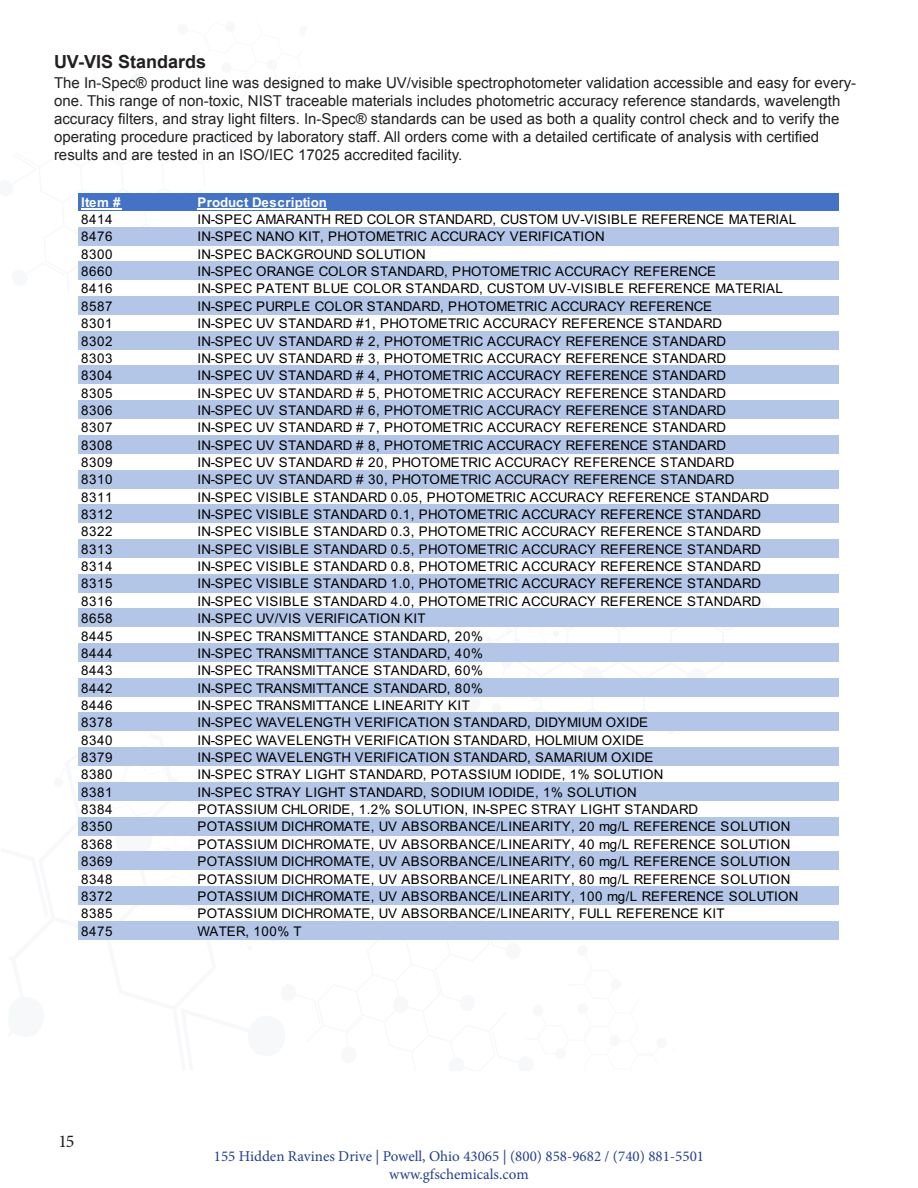
<style>
.page{position:relative;width:918px;height:1188px;background:#fff}
.page>*{position:absolute;margin:0;border:0;box-sizing:border-box;transform-origin:0 0}
.t1{font:700 18px "Arial";color:#231f20}
.t2{font:18px "Minion Pro";color:#231f20}
.t3{font:15px/18px "Arial";color:#231f20}
.t4{font:15px/18px "Minion Pro";color:#253f8e;text-align:center}
.t5{font:13.35px "Arial";letter-spacing:.02em;color:#000}
.t6{font:13.35px "Arial";letter-spacing:-.01em;color:#000}
.t7{font:700 13.35px "Arial";letter-spacing:.01em;color:#fff}
</style>
<div class="page">
<img style="left:73px;top:193px;width:766px;height:747px">
<div style="left:79px;top:193px;width:760px;height:18px;background:#4472c4"></div>
<div style="left:79px;top:227px;width:760px;height:18px;background:#b4c6e7"></div>
<div style="left:79px;top:261px;width:760px;height:19px;background:#b4c6e7"></div>
<div style="left:79px;top:296px;width:760px;height:19px;background:#b4c6e7"></div>
<div style="left:79px;top:331px;width:760px;height:19px;background:#b4c6e7"></div>
<div style="left:79px;top:366px;width:760px;height:18px;background:#b4c6e7"></div>
<div style="left:79px;top:400px;width:760px;height:19px;background:#b4c6e7"></div>
<div style="left:79px;top:435px;width:760px;height:19px;background:#b4c6e7"></div>
<div style="left:79px;top:470px;width:760px;height:18px;background:#b4c6e7"></div>
<div style="left:79px;top:504px;width:760px;height:19px;background:#b4c6e7"></div>
<div style="left:79px;top:539px;width:760px;height:19px;background:#b4c6e7"></div>
<div style="left:79px;top:574px;width:760px;height:18px;background:#b4c6e7"></div>
<div style="left:79px;top:609px;width:760px;height:18px;background:#b4c6e7"></div>
<div style="left:79px;top:643px;width:760px;height:19px;background:#b4c6e7"></div>
<div style="left:79px;top:678px;width:760px;height:19px;background:#b4c6e7"></div>
<div style="left:79px;top:713px;width:760px;height:18px;background:#b4c6e7"></div>
<div style="left:79px;top:747px;width:760px;height:19px;background:#b4c6e7"></div>
<div style="left:79px;top:782px;width:760px;height:19px;background:#b4c6e7"></div>
<div style="left:79px;top:817px;width:760px;height:18px;background:#b4c6e7"></div>
<div style="left:79px;top:851px;width:760px;height:19px;background:#b4c6e7"></div>
<div style="left:79px;top:886px;width:760px;height:19px;background:#b4c6e7"></div>
<div style="left:79px;top:921px;width:760px;height:19px;background:#b4c6e7"></div>
<hr style="left:81px;top:208px;width:40px;height:1px;background:#fff">
<hr style="left:197px;top:208px;width:130px;height:1px;background:#fff">
<p class="t1" style="left:54px;top:50px;width:154px">UV-VIS Standards</p>
<p class="t3" style="left:54px;top:74px;width:804px">The In-Spec® product line was designed to make UV/visible spectrophotometer validation accessible and easy for every&shy;one. This range of non-toxic, NIST traceable materials includes photometric accuracy reference standards, wavelength accuracy filters, and stray light filters. In-Spec® standards can be used as both a quality control check and to verify the operating procedure practiced by laboratory staff. All orders come with a detailed certificate of analysis with certified</p>
<p class="t3" style="left:54px;top:146px;width:410px">results and are tested in an ISO/IEC 17025 accredited facility.</p>
<p class="t7" style="left:81px;top:193px;width:41px">Item #</p>
<p class="t7" style="left:197px;top:193px;width:131px">Product Description</p>
<p class="t5" style="left:81px;top:210px;width:33px">8414</p>
<p class="t5" style="left:197px;top:210px;width:600px">IN-SPEC AMARANTH RED COLOR STANDARD, CUSTOM UV-VISIBLE REFERENCE MATERIAL</p>
<p class="t5" style="left:81px;top:227px;width:33px">8476</p>
<p class="t5" style="left:197px;top:227px;width:409px">IN-SPEC NANO KIT, PHOTOMETRIC ACCURACY VERIFICATION</p>
<p class="t5" style="left:81px;top:245px;width:33px">8300</p>
<p class="t5" style="left:197px;top:245px;width:230px">IN-SPEC BACKGROUND SOLUTION</p>
<p class="t5" style="left:81px;top:262px;width:33px">8660</p>
<p class="t5" style="left:197px;top:262px;width:520px">IN-SPEC ORANGE COLOR STANDARD, PHOTOMETRIC ACCURACY REFERENCE</p>
<p class="t5" style="left:81px;top:280px;width:33px">8416</p>
<p class="t5" style="left:197px;top:280px;width:587px">IN-SPEC PATENT BLUE COLOR STANDARD, CUSTOM UV-VISIBLE REFERENCE MATERIAL</p>
<p class="t5" style="left:81px;top:297px;width:33px">8587</p>
<p class="t5" style="left:197px;top:297px;width:516px">IN-SPEC PURPLE COLOR STANDARD, PHOTOMETRIC ACCURACY REFERENCE</p>
<p class="t5" style="left:81px;top:314px;width:33px">8301</p>
<p class="t6" style="left:197px;top:314px;width:526px">IN-SPEC UV STANDARD #1, PHOTOMETRIC ACCURACY REFERENCE STANDARD</p>
<p class="t5" style="left:81px;top:332px;width:33px">8302</p>
<p class="t6" style="left:197px;top:332px;width:530px">IN-SPEC UV STANDARD # 2, PHOTOMETRIC ACCURACY REFERENCE STANDARD</p>
<p class="t5" style="left:81px;top:349px;width:33px">8303</p>
<p class="t6" style="left:197px;top:349px;width:530px">IN-SPEC UV STANDARD # 3, PHOTOMETRIC ACCURACY REFERENCE STANDARD</p>
<p class="t5" style="left:81px;top:366px;width:33px">8304</p>
<p class="t6" style="left:197px;top:366px;width:530px">IN-SPEC UV STANDARD # 4, PHOTOMETRIC ACCURACY REFERENCE STANDARD</p>
<p class="t5" style="left:81px;top:384px;width:33px">8305</p>
<p class="t6" style="left:197px;top:384px;width:530px">IN-SPEC UV STANDARD # 5, PHOTOMETRIC ACCURACY REFERENCE STANDARD</p>
<p class="t5" style="left:81px;top:401px;width:33px">8306</p>
<p class="t6" style="left:197px;top:401px;width:530px">IN-SPEC UV STANDARD # 6, PHOTOMETRIC ACCURACY REFERENCE STANDARD</p>
<p class="t5" style="left:81px;top:418px;width:33px">8307</p>
<p class="t6" style="left:197px;top:418px;width:530px">IN-SPEC UV STANDARD # 7, PHOTOMETRIC ACCURACY REFERENCE STANDARD</p>
<p class="t5" style="left:81px;top:436px;width:33px">8308</p>
<p class="t6" style="left:197px;top:436px;width:530px">IN-SPEC UV STANDARD # 8, PHOTOMETRIC ACCURACY REFERENCE STANDARD</p>
<p class="t5" style="left:81px;top:453px;width:33px">8309</p>
<p class="t6" style="left:197px;top:453px;width:538px">IN-SPEC UV STANDARD # 20, PHOTOMETRIC ACCURACY REFERENCE STANDARD</p>
<p class="t5" style="left:81px;top:470px;width:33px">8310</p>
<p class="t6" style="left:197px;top:470px;width:538px">IN-SPEC UV STANDARD # 30, PHOTOMETRIC ACCURACY REFERENCE STANDARD</p>
<p class="t5" style="left:81px;top:488px;width:33px">8311</p>
<p class="t5" style="left:197px;top:488px;width:573px">IN-SPEC VISIBLE STANDARD 0.05, PHOTOMETRIC ACCURACY REFERENCE STANDARD</p>
<p class="t5" style="left:81px;top:505px;width:33px">8312</p>
<p class="t5" style="left:197px;top:505px;width:565px">IN-SPEC VISIBLE STANDARD 0.1, PHOTOMETRIC ACCURACY REFERENCE STANDARD</p>
<p class="t5" style="left:81px;top:523px;width:33px">8322</p>
<p class="t5" style="left:197px;top:523px;width:565px">IN-SPEC VISIBLE STANDARD 0.3, PHOTOMETRIC ACCURACY REFERENCE STANDARD</p>
<p class="t5" style="left:81px;top:540px;width:33px">8313</p>
<p class="t5" style="left:197px;top:540px;width:565px">IN-SPEC VISIBLE STANDARD 0.5, PHOTOMETRIC ACCURACY REFERENCE STANDARD</p>
<p class="t5" style="left:81px;top:557px;width:33px">8314</p>
<p class="t5" style="left:197px;top:557px;width:565px">IN-SPEC VISIBLE STANDARD 0.8, PHOTOMETRIC ACCURACY REFERENCE STANDARD</p>
<p class="t5" style="left:81px;top:575px;width:33px">8315</p>
<p class="t5" style="left:197px;top:575px;width:565px">IN-SPEC VISIBLE STANDARD 1.0, PHOTOMETRIC ACCURACY REFERENCE STANDARD</p>
<p class="t5" style="left:81px;top:592px;width:33px">8316</p>
<p class="t5" style="left:197px;top:592px;width:565px">IN-SPEC VISIBLE STANDARD 4.0, PHOTOMETRIC ACCURACY REFERENCE STANDARD</p>
<p class="t5" style="left:81px;top:609px;width:33px">8658</p>
<p class="t5" style="left:197px;top:609px;width:230px">IN-SPEC UV/VIS VERIFICATION KIT</p>
<p class="t5" style="left:81px;top:627px;width:33px">8445</p>
<p class="t5" style="left:197px;top:627px;width:287px">IN-SPEC TRANSMITTANCE STANDARD, 20%</p>
<p class="t5" style="left:81px;top:644px;width:33px">8444</p>
<p class="t5" style="left:197px;top:644px;width:287px">IN-SPEC TRANSMITTANCE STANDARD, 40%</p>
<p class="t5" style="left:81px;top:661px;width:33px">8443</p>
<p class="t5" style="left:197px;top:661px;width:287px">IN-SPEC TRANSMITTANCE STANDARD, 60%</p>
<p class="t5" style="left:81px;top:679px;width:33px">8442</p>
<p class="t5" style="left:197px;top:679px;width:287px">IN-SPEC TRANSMITTANCE STANDARD, 80%</p>
<p class="t5" style="left:81px;top:696px;width:33px">8446</p>
<p class="t5" style="left:197px;top:696px;width:274px">IN-SPEC TRANSMITTANCE LINEARITY KIT</p>
<p class="t5" style="left:81px;top:713px;width:33px">8378</p>
<p class="t5" style="left:197px;top:713px;width:452px">IN-SPEC WAVELENGTH VERIFICATION STANDARD, DIDYMIUM OXIDE</p>
<p class="t5" style="left:81px;top:731px;width:33px">8340</p>
<p class="t5" style="left:197px;top:731px;width:448px">IN-SPEC WAVELENGTH VERIFICATION STANDARD, HOLMIUM OXIDE</p>
<p class="t5" style="left:81px;top:748px;width:33px">8379</p>
<p class="t5" style="left:197px;top:748px;width:458px">IN-SPEC WAVELENGTH VERIFICATION STANDARD, SAMARIUM OXIDE</p>
<p class="t5" style="left:81px;top:766px;width:33px">8380</p>
<p class="t5" style="left:197px;top:766px;width:468px">IN-SPEC STRAY LIGHT STANDARD, POTASSIUM IODIDE, 1% SOLUTION</p>
<p class="t5" style="left:81px;top:783px;width:33px">8381</p>
<p class="t5" style="left:197px;top:783px;width:441px">IN-SPEC STRAY LIGHT STANDARD, SODIUM IODIDE, 1% SOLUTION</p>
<p class="t5" style="left:81px;top:800px;width:33px">8384</p>
<p class="t5" style="left:197px;top:800px;width:502px">POTASSIUM CHLORIDE, 1.2% SOLUTION, IN-SPEC STRAY LIGHT STANDARD</p>
<p class="t5" style="left:81px;top:818px;width:33px">8350</p>
<p class="t5" style="left:197px;top:818px;width:595px">POTASSIUM DICHROMATE, UV ABSORBANCE/LINEARITY, 20 mg/L REFERENCE SOLUTION</p>
<p class="t5" style="left:81px;top:835px;width:33px">8368</p>
<p class="t5" style="left:197px;top:835px;width:595px">POTASSIUM DICHROMATE, UV ABSORBANCE/LINEARITY, 40 mg/L REFERENCE SOLUTION</p>
<p class="t5" style="left:81px;top:852px;width:33px">8369</p>
<p class="t5" style="left:197px;top:852px;width:595px">POTASSIUM DICHROMATE, UV ABSORBANCE/LINEARITY, 60 mg/L REFERENCE SOLUTION</p>
<p class="t5" style="left:81px;top:870px;width:33px">8348</p>
<p class="t5" style="left:197px;top:870px;width:595px">POTASSIUM DICHROMATE, UV ABSORBANCE/LINEARITY, 80 mg/L REFERENCE SOLUTION</p>
<p class="t5" style="left:81px;top:887px;width:33px">8372</p>
<p class="t5" style="left:197px;top:887px;width:603px">POTASSIUM DICHROMATE, UV ABSORBANCE/LINEARITY, 100 mg/L REFERENCE SOLUTION</p>
<p class="t5" style="left:81px;top:904px;width:33px">8385</p>
<p class="t5" style="left:197px;top:904px;width:529px">POTASSIUM DICHROMATE, UV ABSORBANCE/LINEARITY, FULL REFERENCE KIT</p>
<p class="t5" style="left:81px;top:922px;width:33px">8475</p>
<p class="t5" style="left:197px;top:922px;width:106px">WATER, 100% T</p>
<h1 class="t2" style="left:58px;top:1129px;width:17px">15</h1>
<p class="t4" style="left:214px;top:1147px;width:492px">155 Hidden Ravines Drive | Powell, Ohio 43065 | (800) 858-9682 / (740) 881-5501 www.gfschemicals.com</p>
</div>
